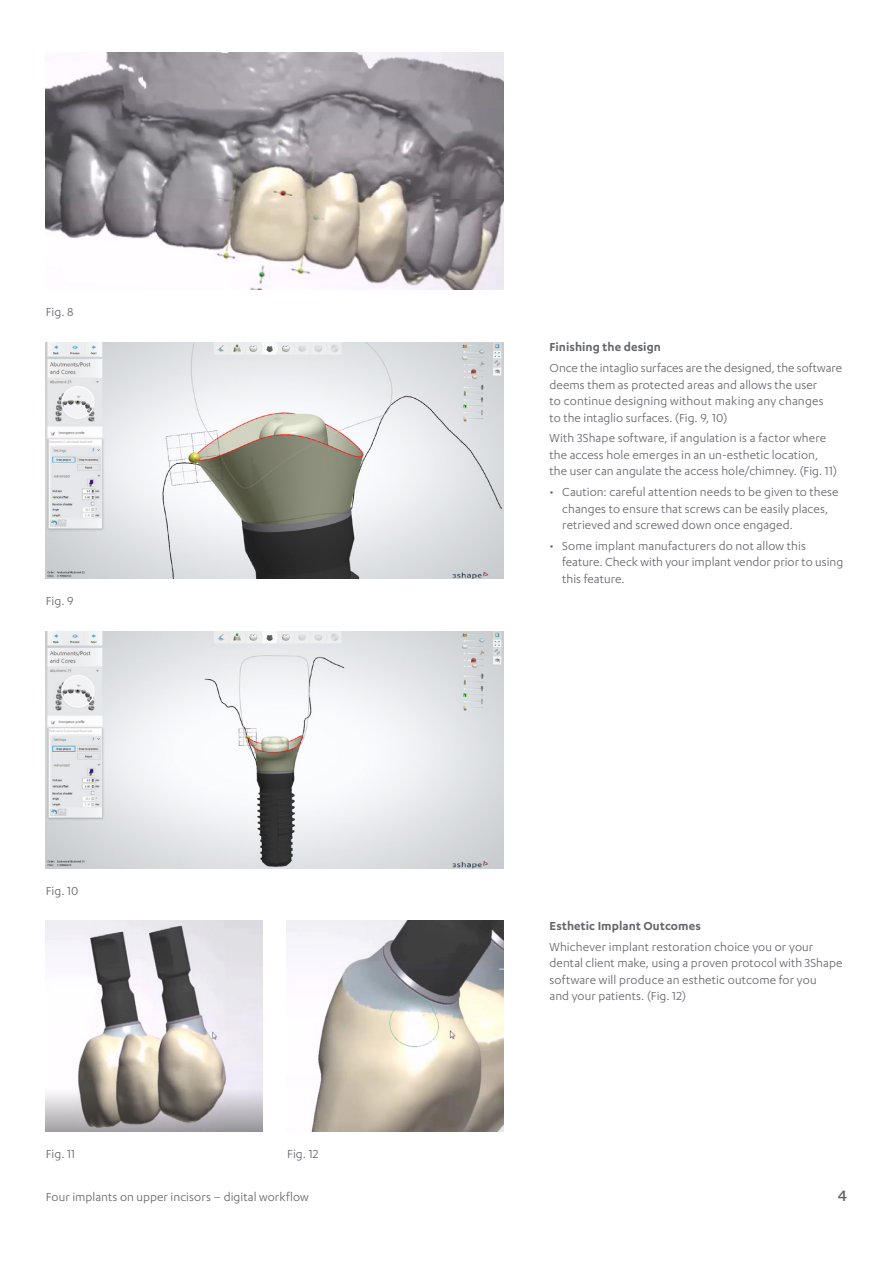
<style>
.page{position:relative;width:893px;height:1263px;background:#fff}
.page>*{position:absolute;margin:0;border:0;box-sizing:border-box;transform-origin:0 0}
.t1{font:500 17.55px "Karbon";color:#63656a}
.body{font:13.5px/16.5px "Karbon";letter-spacing:.005em;color:#63656a}
.title_in_body{font:600 13.5px "Karbon";letter-spacing:.005em;color:#63656a}
</style>
<div class="page">
<img style="left:46px;top:342px;width:458px;height:237px">
<img style="left:46px;top:631px;width:458px;height:237px">
<img style="left:46px;top:921px;width:216px;height:210px">
<img style="left:286px;top:921px;width:218px;height:210px">
<img style="left:46px;top:53px;width:458px;height:236px">
<p class="body" style="left:46px;top:303px;width:29px">Fig. 8</p>
<p class="body" style="left:46px;top:592px;width:29px">Fig. 9</p>
<p class="body" style="left:46px;top:882px;width:34px">Fig. 10</p>
<p class="body" style="left:46px;top:1145px;width:31px">Fig. 11</p>
<p class="body" style="left:287px;top:1145px;width:33px">Fig. 12</p>
<p class="title_in_body" style="left:549px;top:339px;width:113px">Finishing the design</p>
<p class="body" style="left:549px;top:359px;width:294px">Once the intaglio surfaces are the designed, the software deems them as protected areas and allows the user<br>to continue designing without making any changes<br>to the intaglio surfaces. (Fig. 9, 10)</p>
<p class="body" style="left:549px;top:429px;width:289px">With 3Shape software, if angulation is a factor where the access hole emerges in an un-esthetic location, the user can angulate the access hole/chimney. (Fig. 11)</p>
<p class="body" style="left:562px;top:483px;width:278px;text-indent:-13px">• Caution: careful attention needs to be given to these changes to ensure that screws can be easily places, retrieved and screwed down once engaged.</p>
<p class="body" style="left:562px;top:537px;width:282px;text-indent:-13px">• Some implant manufacturers do not allow this feature. Check with your implant vendor prior to using this feature.</p>
<p class="title_in_body" style="left:549px;top:918px;width:153px">Esthetic Implant Outcomes</p>
<p class="body" style="left:549px;top:938px;width:294px">Whichever implant restoration choice you or your dental client make, using a proven protocol with 3Shape software will produce an esthetic outcome for you<br>and your patients. (Fig. 12)</p>
<p class="body" style="left:46px;top:1188px;width:264px">Four implants on upper incisors – digital workflow</p>
<p class="t1" style="left:838px;top:1186px;width:11px">4</p>
</div>
